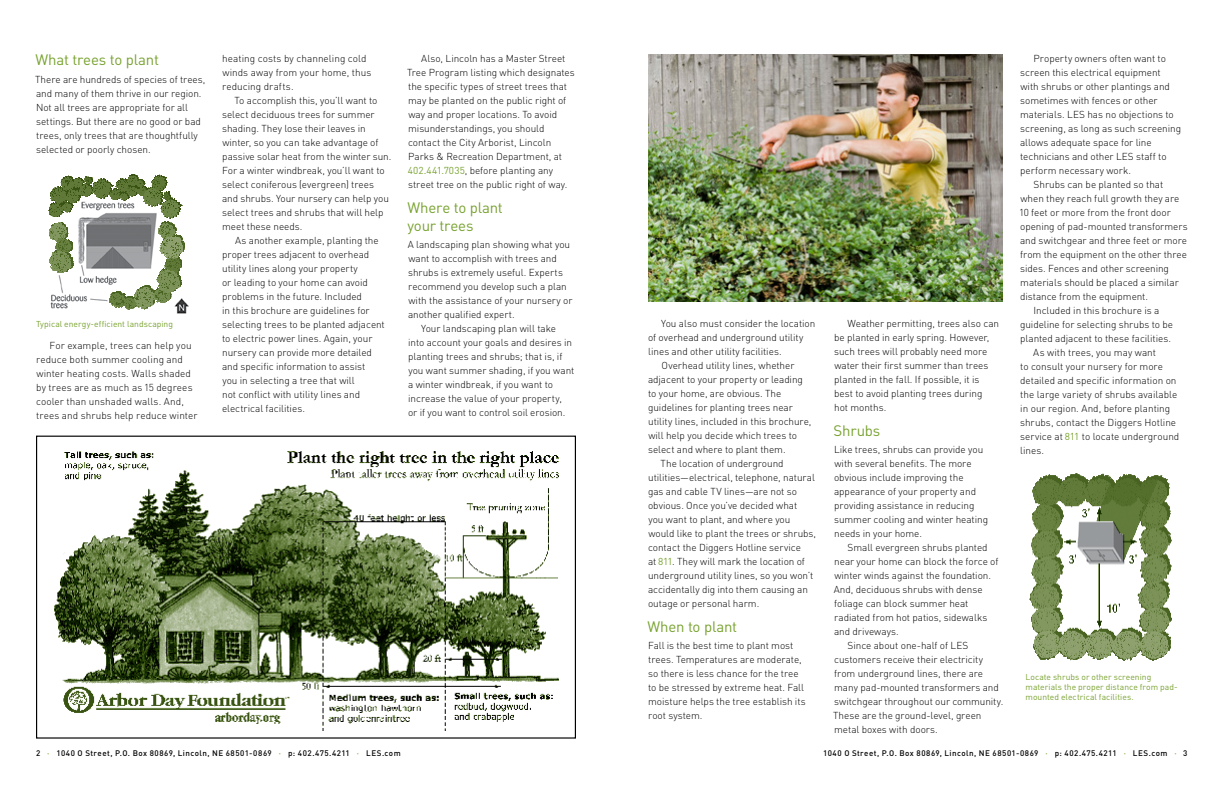
<style>
.page{position:relative;width:1224px;height:792px;background:#fff}
.page>*{position:absolute;margin:0;border:0;box-sizing:border-box;transform-origin:0 0}
.t1{font:15px/18px "DINOT";letter-spacing:-.015em;color:#78a22f}
.t2{font:300 10px/14px "DINOT";letter-spacing:-.005em;color:#000}
.t3{font:8.5px "DINOT";letter-spacing:.005em;color:#78a22f}
.t4{font:500 8px "DINOT";letter-spacing:.06em;color:#000}
.s1{font-weight:400;color:#78a22f}
.s2{color:#78a22f}
</style>
<div class="page">
<img style="left:1029px;top:473px;width:143px;height:188px">
<img style="left:648px;top:54px;width:354px;height:248px">
<img style="left:48px;top:174px;width:141px;height:140px">
<div style="left:36px;top:436px;width:540px;height:303px;border:1px solid #000"></div>
<img style="left:54px;top:451px;width:505px;height:279px">
<h3 class="t1" style="left:35px;top:51px;width:125px">What trees to plant</h3>
<p class="t2" style="left:35px;top:72px;width:172px">There are hundreds of species of trees, and many of them thrive in our region.<br>Not all trees are appropriate for all settings. But there are no good or bad trees, only trees that are thoughtfully selected or poorly chosen.</p>
<p class="t3" style="left:36px;top:319px;width:139px">Typical energy-efficient landscaping</p>
<p class="t2" style="left:36px;top:338px;width:163px;text-indent:14px">For example, trees can help you reduce both summer cooling and winter heating costs. Walls shaded by trees are as much as 15 degrees cooler than unshaded walls. And, trees and shrubs help reduce winter</p>
<p class="t2" style="left:222px;top:51px;width:151px">heating costs by channeling cold winds away from your home, thus reducing drafts.</p>
<p class="t2" style="left:222px;top:93px;width:171px;text-indent:13px">To accomplish this, you’ll want to select deciduous trees for summer shading. They lose their leaves in winter, so you can take advantage of passive solar heat from the winter sun.<br>For a winter windbreak, you’ll want to select coniferous (evergreen) trees and shrubs. Your nursery can help you select trees and shrubs that will help meet these needs.</p>
<p class="t2" style="left:222px;top:233px;width:164px;text-indent:13px">As another example, planting the proper trees adjacent to overhead utility lines along your property<br>or leading to your home can avoid problems in the future. Included<br>in this brochure are guidelines for selecting trees to be planted adjacent to electric power lines. Again, your nursery can provide more detailed and specific information to assist<br>you in selecting a tree that will<br>not conflict with utility lines and electrical facilities.</p>
<p class="t2" style="left:407px;top:51px;width:169px;text-indent:14px">Also, Lincoln has a Master Street Tree Program listing which designates the specific types of street trees that may be planted on the public right of way and proper locations. To avoid misunderstandings, you should contact the City Arborist, Lincoln Parks &amp; Recreation Department, at <span class="s1">402.441.7035</span>, before planting any street tree on the public right of way.</p>
<h3 class="t1" style="left:407px;top:198px;width:97px">Where to plant your trees</h3>
<p class="t2" style="left:408px;top:237px;width:166px">A landscaping plan showing what you want to accomplish with trees and shrubs is extremely useful. Experts recommend you develop such a plan with the assistance of your nursery or another qualified expert.</p>
<p class="t2" style="left:408px;top:321px;width:168px;text-indent:13px">Your landscaping plan will take into account your goals and desires in planting trees and shrubs; that is, if you want summer shading, if you want a winter windbreak, if you want to increase the value of your property,<br>or if you want to control soil erosion.</p>
<p class="t4" style="left:36px;top:748px;width:366px">2 <span class="s2">·</span> 1040 O Street, P.O. Box 80869, Lincoln, NE 68501-0869 <span class="s2">·</span> p: 402.475.4211 <span class="s2">·</span> LES.com</p>
<p class="t2" style="left:648px;top:316px;width:169px;text-indent:13px">You also must consider the location of overhead and underground utility lines and other utility facilities.</p>
<p class="t2" style="left:648px;top:358px;width:165px;text-indent:14px">Overhead utility lines, whether adjacent to your property or leading to your home, are obvious. The guidelines for planting trees near utility lines, included in this brochure, will help you decide which trees to select and where to plant them.</p>
<p class="t2" style="left:648px;top:456px;width:170px;text-indent:13px">The location of underground utilities—electrical, telephone, natural gas and cable TV lines—are not so obvious. Once you’ve decided what<br>you want to plant, and where you would like to plant the trees or shrubs, contact the Diggers Hotline service<br>at <span class="s1">811</span>. They will mark the location of underground utility lines, so you won’t accidentally dig into them causing an outage or personal harm.</p>
<h3 class="t1" style="left:647px;top:617px;width:91px">When to plant</h3>
<p class="t2" style="left:648px;top:638px;width:159px">Fall is the best time to plant most trees. Temperatures are moderate, so there is less chance for the tree to be stressed by extreme heat. Fall moisture helps the tree establish its root system.</p>
<p class="t2" style="left:1020px;top:51px;width:163px;text-indent:14px">Property owners often want to screen this electrical equipment with shrubs or other plantings and sometimes with fences or other materials. LES has no objections to screening, as long as such screening allows adequate space for line technicians and other LES staff to perform necessary work.</p>
<p class="t2" style="left:1019px;top:177px;width:170px;text-indent:15px">Shrubs can be planted so that when they reach full growth they are 10 feet or more from the front door opening of pad-mounted transformers and switchgear and three feet or more from the equipment on the other three sides. Fences and other screening materials should be placed a similar distance from the equipment.</p>
<p class="t2" style="left:1034px;top:303px;width:127px">Included in this brochure is a</p>
<p class="t2" style="left:848px;top:316px;width:153px">Weather permitting, trees also can</p>
<p class="t2" style="left:1020px;top:317px;width:154px">guideline for selecting shrubs to be</p>
<p class="t2" style="left:834px;top:330px;width:157px">be planted in early spring. However,</p>
<p class="t2" style="left:1020px;top:331px;width:152px">planted adjacent to these facilities.</p>
<p class="t2" style="left:834px;top:344px;width:155px">such trees will probably need more</p>
<p class="t2" style="left:1033px;top:345px;width:124px">As with trees, you may want</p>
<p class="t2" style="left:834px;top:358px;width:156px">water their first summer than trees</p>
<p class="t2" style="left:1020px;top:359px;width:144px">to consult your nursery for more</p>
<p class="t2" style="left:834px;top:372px;width:147px">planted in the fall. If possible, it is</p>
<p class="t2" style="left:1020px;top:373px;width:158px">detailed and specific information on</p>
<p class="t2" style="left:834px;top:386px;width:150px">best to avoid planting trees during</p>
<p class="t2" style="left:1020px;top:387px;width:159px">the large variety of shrubs available</p>
<p class="t2" style="left:834px;top:400px;width:54px">hot months.</p>
<p class="t2" style="left:1020px;top:401px;width:152px">in our region. And, before planting</p>
<p class="t2" style="left:1020px;top:415px;width:158px">shrubs, contact the Diggers Hotline</p>
<h3 class="t1" style="left:834px;top:421px;width:48px">Shrubs</h3>
<p class="t2" style="left:1020px;top:429px;width:161px">service at <span class="s1">811</span> to locate underground</p>
<p class="t2" style="left:834px;top:442px;width:151px">Like trees, shrubs can provide you</p>
<p class="t2" style="left:1020px;top:443px;width:26px">lines.</p>
<p class="t2" style="left:834px;top:456px;width:156px">with several benefits. The more obvious include improving the appearance of your property and providing assistance in reducing summer cooling and winter heating needs in your home.</p>
<p class="t2" style="left:834px;top:540px;width:166px;text-indent:14px">Small evergreen shrubs planted near your home can block the force of winter winds against the foundation.<br>And, deciduous shrubs with dense foliage can block summer heat radiated from hot patios, sidewalks and driveways.</p>
<p class="t2" style="left:834px;top:638px;width:166px;text-indent:14px">Since about one-half of LES customers receive their electricity from underground lines, there are many pad-mounted transformers and</p>
<p class="t3" style="left:1026px;top:692px;width:110px">mounted electrical facilities.</p>
<p class="t2" style="left:834px;top:694px;width:171px">switchgear throughout our community.</p>
<p class="t2" style="left:833px;top:708px;width:150px">These are the ground-level, green metal boxes with doors.</p>
<p class="t4" style="left:823px;top:748px;width:365px">1040 O Street, P.O. Box 80869, Lincoln, NE 68501-0869 <span class="s2">·</span> p: 402.475.4211 <span class="s2">·</span> LES.com <span class="s2">·</span> 3</p>
<p class="t3" style="left:1026px;top:672px;width:127px">Locate shrubs or other screening</p>
<p class="t3" style="left:1026px;top:682px;width:154px">materials the proper distance from pad-</p>
</div>
